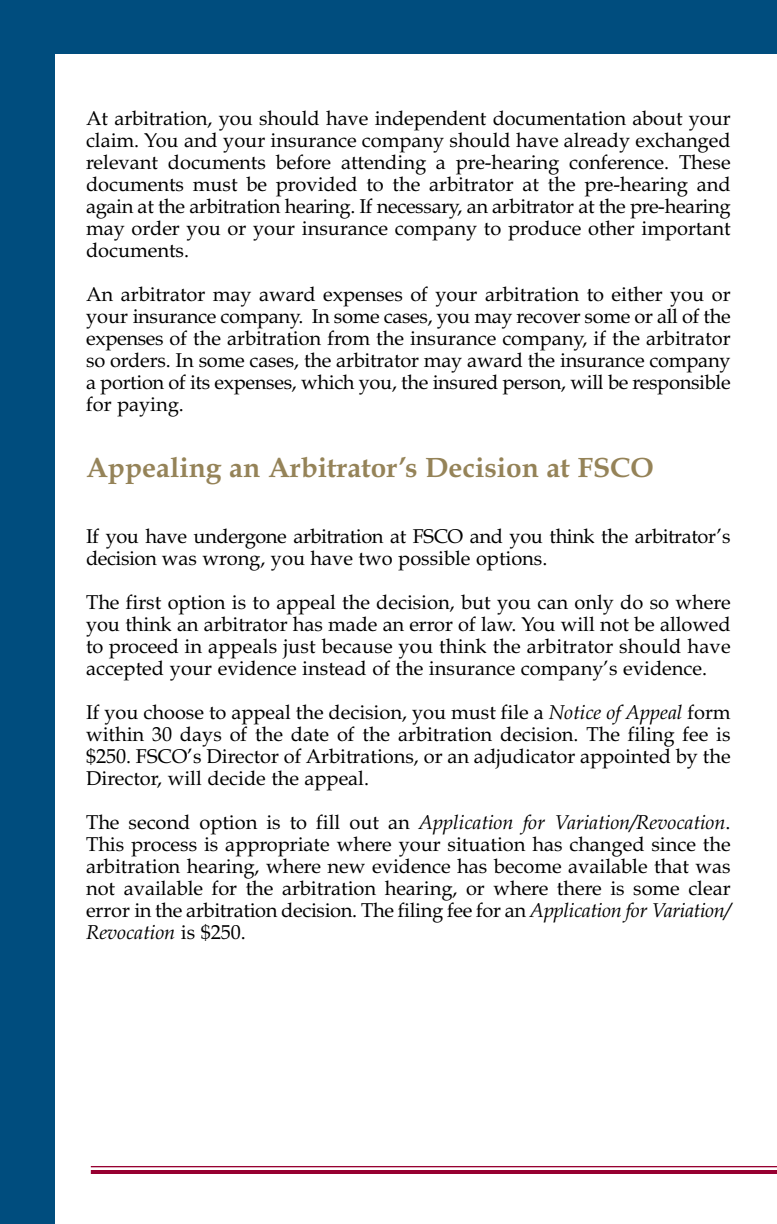
<style>
.page{position:relative;width:777px;height:1224px;background:#fff}
.page>*{position:absolute;margin:0;border:0;box-sizing:border-box;transform-origin:0 0}
.t1{font:700 28px "Book Antiqua";color:#958358}
.t2{font:20px/22px "Book Antiqua";color:#000;text-align:justify}
.t3{font:20px/22px "Book Antiqua";letter-spacing:-.02em;color:#000}
.s1{font-style:italic}
</style>
<div class="page">
<hr style="left:91px;top:1170px;width:685px;height:4px;background:#970031">
<div style="left:52px;top:0;width:724px;height:54px;background:#004d7e"></div>
<div style="left:0;top:0;width:54px;height:1224px;background:#004d7e"></div>
<hr style="left:91px;top:1166px;width:685px;height:1px;background:#970031">
<p class="t2" style="left:86px;top:109px;width:646px">At arbitration, you should have independent documentation about your claim. You and your insurance company should have already exchanged relevant documents before attending a pre-hearing conference. These documents must be provided to the arbitrator at the pre-hearing and again at the arbitration hearing. If necessary, an arbitrator at the pre-hearing may order you or your insurance company to produce other important documents.</p>
<p class="t2" style="left:86px;top:285px;width:646px">An arbitrator may award expenses of your arbitration to either you or your insurance company. In some cases, you may recover some or all of the expenses of the arbitration from the insurance company, if the arbitrator so orders. In some cases, the arbitrator may award the insurance company a portion of its expenses, which you, the insured person, will be responsible for paying.</p>
<h3 class="t1" style="left:86px;top:456px;width:569px">Appealing an Arbitrator’s Decision at FSCO</h3>
<p class="t3" style="left:86px;top:527px;width:646px">If you have undergone arbitration at FSCO and you think the arbitrator’s decision was wrong, you have two possible options.</p>
<p class="t2" style="left:86px;top:593px;width:646px">The first option is to appeal the decision, but you can only do so where you think an arbitrator has made an error of law. You will not be allowed to proceed in appeals just because you think the arbitrator should have accepted your evidence instead of the insurance company’s evidence.</p>
<p class="t2" style="left:86px;top:703px;width:646px">If you choose to appeal the decision, you must file a <span class="s1">Notice of Appeal</span> form within 30 days of the date of the arbitration decision. The filing fee is $250. FSCO’s Director of Arbitrations, or an adjudicator appointed by the Director, will decide the appeal.</p>
<p class="t2" style="left:86px;top:813px;width:646px">The second option is to fill out an <span class="s1">Application for Variation/Revocation</span>.<br>This process is appropriate where your situation has changed since the arbitration hearing, where new evidence has become available that was not available for the arbitration hearing, or where there is some clear error in the arbitration decision. The filing fee for an <span class="s1">Application for Variation/ Revocation</span> is $250.</p>
</div>
